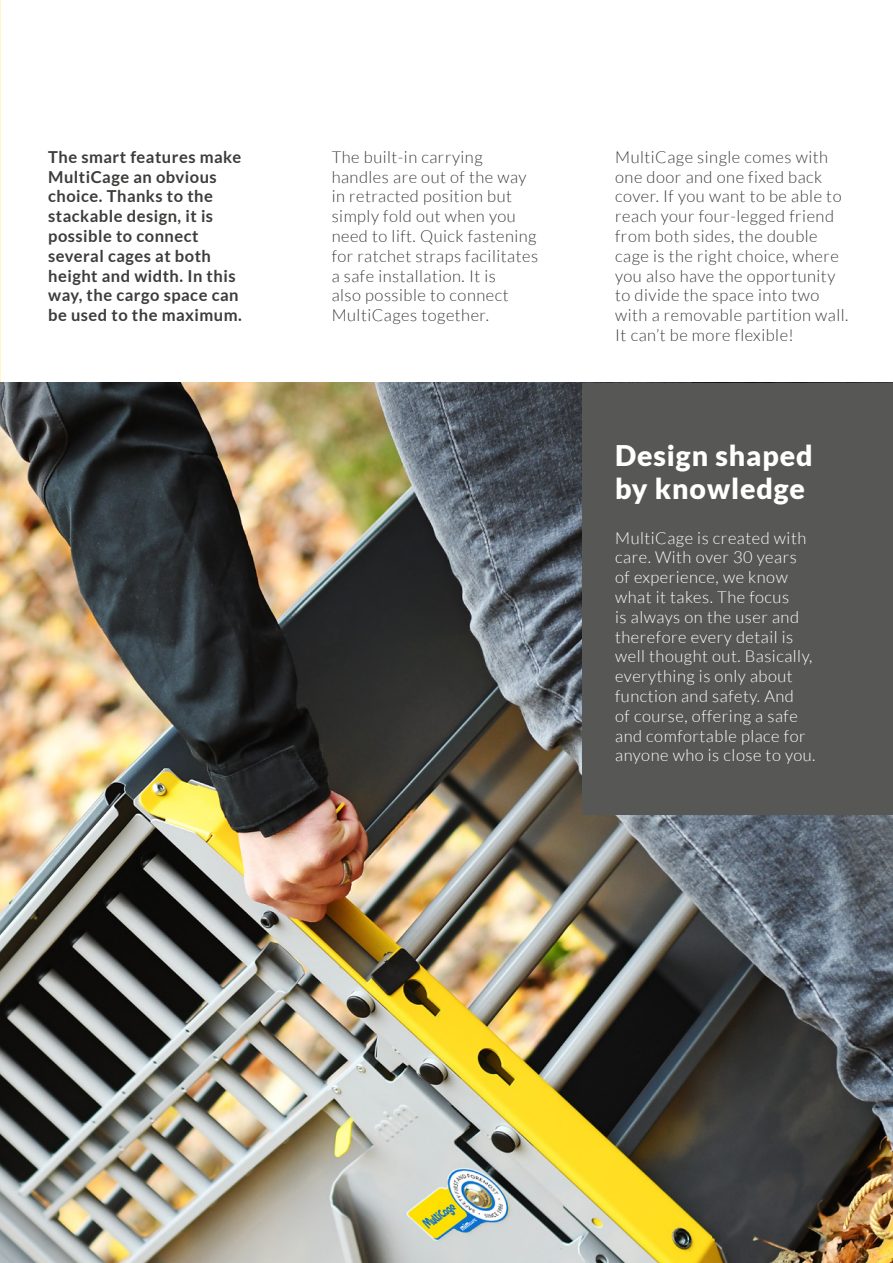
<style>
.page{position:relative;width:893px;height:1263px;background:#fff}
.page>*{position:absolute;margin:0;border:0;box-sizing:border-box;transform-origin:0 0}
.t1{font:900 28.5px/33px "Lato";letter-spacing:.03em;color:#fff}
.t2{font:300 16.5px/19.8px "Lato";letter-spacing:.03em;color:#3c3c3b}
.t3{font:300 16.5px/19.8px "Lato";letter-spacing:.03em;color:#fff}
.t4{font:700 16.5px/19.8px "Lato";letter-spacing:.03em;color:#3c3c3b}
</style>
<div class="page">
<img style="left:0;top:383px;width:893px;height:880px">
<div style="left:583px;top:383px;width:310px;height:431px;background:#575756"></div>
<p class="t4" style="left:48px;top:147px;width:195px">The smart features make<br>MultiCage an obvious choice. Thanks to the stackable design, it is possible to connect several cages at both height and width. In this way, the cargo space can be used to the maximum.</p>
<p class="t2" style="left:332px;top:147px;width:208px">The built-in carrying handles are out of the way in retracted position but simply fold out when you need to lift. Quick fastening for ratchet straps facilitates a safe installation. It is<br>also possible to connect<br>MultiCages together.</p>
<p class="t2" style="left:615px;top:147px;width:235px">MultiCage single comes with one door and one fixed back cover. If you want to be able to reach your four-legged friend from both sides, the double cage is the right choice, where you also have the opportunity to divide the space into two with a removable partition wall.<br>It can’t be more flexible!</p>
<h1 class="t1" style="left:615px;top:438px;width:199px">Design shaped by knowledge</h1>
<p class="t3" style="left:615px;top:528px;width:202px">MultiCage is created with care. With over 30 years of experience, we know what it takes. The focus<br>is always on the user and therefore every detail is well thought out. Basically, everything is only about function and safety. And<br>of course, offering a safe and comfortable place for anyone who is close to you.</p>
</div>
